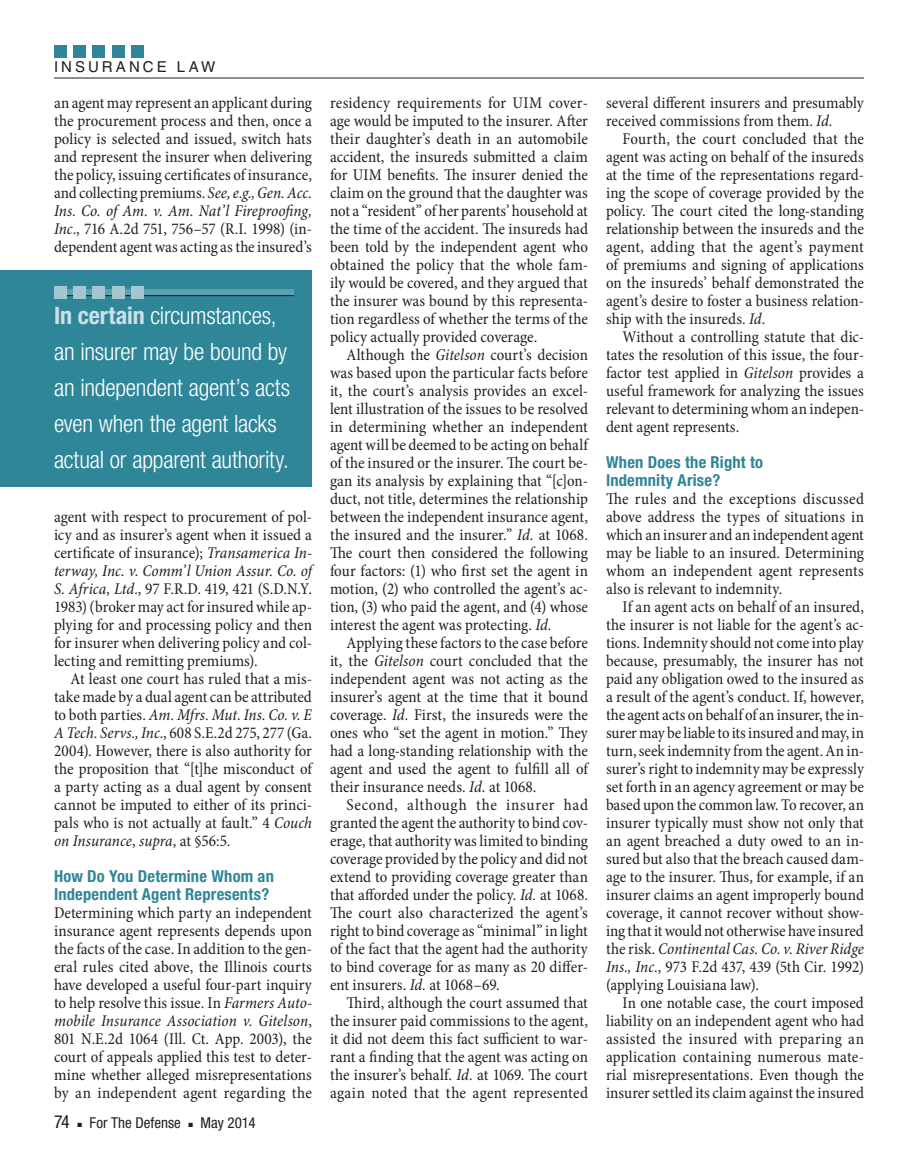
<style>
.page{position:relative;width:918px;height:1175px;background:#fff}
.page>*{position:absolute;margin:0;border:0;box-sizing:border-box;transform-origin:0 0}
.pullout_LH_block{font:300 condensed 24px/36px "Helvetica Neue";letter-spacing:-.01em;color:#fff}
.t1{font:condensed 18px "Helvetica Neue";color:#231f20}
.body_para_ind{font:condensed 16.5px/18px "Minion Pro";color:#231f20;text-align:justify}
.body_para_ind_tighte{font:condensed 16.5px/18px "Minion Pro";letter-spacing:-.005em;color:#231f20;text-align:justify}
.body_no_ind{font:condensed 16.5px/18px "Minion Pro";letter-spacing:.005em;color:#231f20;text-align:justify}
.body_no_ind_tighter{font:condensed 16.5px/18px "Minion Pro";letter-spacing:-.005em;color:#231f20;text-align:justify}
.subhead_1{font:700 condensed 16.5px/18px "Helvetica Neue";letter-spacing:.015em;color:#2f8699}
.t2{font:condensed 15px "Helvetica Neue";color:#231f20}
.t3{font:15px "Helvetica";letter-spacing:.2em;color:#231f20}
.s1{font-style:italic}
.s2{font-weight:700;color:#cde0e7}
</style>
<div class="page">
<hr style="left:54px;top:78px;width:810px;height:1px;background:#231f20">
<div style="left:54px;top:45px;width:12px;height:12px;background:#2f8699"></div>
<div style="left:73px;top:45px;width:13px;height:12px;background:#2f8699"></div>
<div style="left:93px;top:45px;width:12px;height:12px;background:#2f8699"></div>
<div style="left:112px;top:45px;width:13px;height:12px;background:#2f8699"></div>
<div style="left:132px;top:45px;width:12px;height:12px;background:#2f8699"></div>
<div style="left:0;top:270px;width:312px;height:216px;background:#2f8699"></div>
<div style="left:54px;top:290px;width:240px;height:6px;background:#609faf"></div>
<hr style="left:54px;top:295px;width:240px;height:1px;background:#231f20">
<div style="left:54px;top:286px;width:12px;height:13px;background:#a3c6d1"></div>
<div style="left:73px;top:286px;width:13px;height:13px;background:#a3c6d1"></div>
<div style="left:93px;top:286px;width:12px;height:13px;background:#a3c6d1"></div>
<div style="left:112px;top:286px;width:13px;height:13px;background:#a3c6d1"></div>
<div style="left:132px;top:286px;width:12px;height:13px;background:#a3c6d1"></div>
<p class="t3" style="left:54px;top:58px;width:163px">INSURANCE LAW</p>
<p class="body_no_ind_tighter" style="left:54px;top:94px;width:260px">an agent may represent an applicant during the procurement process and then, once a policy is selected and issued, switch hats and represent the insurer when delivering the policy, issuing certificates of insurance, and collecting premiums. <span class="s1">See, e.g., Gen. Acc.<br>Ins. Co. of Am. v. Am. Nat’l Fireproofing, Inc.</span>, 716 A.2d 751, 756–57 (R.I. 1998) (in&shy;dependent agent was acting as the insured’s</p>
<p class="pullout_LH_block" style="left:54px;top:297px;width:238px"><span class="s2">In certain</span> circumstances, an insurer may be bound by an independent agent’s acts even when the agent lacks actual or apparent authority.</p>
<p class="body_no_ind_tighter" style="left:54px;top:508px;width:260px">agent with respect to procurement of pol&shy;icy and as insurer’s agent when it issued a certificate of insurance); <span class="s1">Transamerica In&shy;terway, Inc. v. Comm’l Union Assur. Co. of S. Africa, Ltd.</span>, 97 F.R.D. 419, 421 (S.D.N.Y.<br>1983) (broker may act for insured while ap&shy;plying for and processing policy and then for insurer when delivering policy and col&shy;lecting and remitting premiums).</p>
<p class="body_para_ind" style="left:54px;top:670px;width:260px;text-indent:16px">At least one court has ruled that a mis&shy;take made by a dual agent can be attributed to both parties. <span class="s1">Am. Mfrs. Mut. Ins. Co. v. E A Tech. Servs., Inc.</span>, 608 S.E.2d 275, 277 (Ga.<br>2004). However, there is also authority for the proposition that “[t]he misconduct of a party acting as a dual agent by consent cannot be imputed to either of its princi&shy;pals who is not actually at fault.” 4 <span class="s1">Couch on Insurance</span>, <span class="s1">supra</span>, at §56:5.</p>
<p class="subhead_1" style="left:54px;top:867px;width:221px">How Do You Determine Whom an<br>Independent Agent Represents?</p>
<p class="body_no_ind" style="left:54px;top:904px;width:260px">Determining which party an independent insurance agent represents depends upon the facts of the case. In addition to the gen&shy;eral rules cited above, the Illinois courts have developed a useful four-part inquiry to help resolve this issue. In <span class="s1">Farmers Auto&shy;mobile Insurance Association v. Gitelson</span>, 801 N.E.2d 1064 (Ill. Ct. App. 2003), the court of appeals applied this test to deter&shy;mine whether alleged misrepresentations by an independent agent regarding the</p>
<p class="t1" style="left:54px;top:1111px;width:17px">74</p>
<p class="t2" style="left:77px;top:1114px;width:105px">■ For The Defense</p>
<p class="t2" style="left:188px;top:1114px;width:69px">■ May 2014</p>
<p class="body_no_ind" style="left:330px;top:94px;width:260px">residency requirements for UIM cover&shy;age would be imputed to the insurer. After their daughter’s death in an automobile accident, the insureds submitted a claim for UIM benefits. The insurer denied the claim on the ground that the daughter was not a “resident” of her parents’ household at the time of the accident. The insureds had been told by the independent agent who obtained the policy that the whole fam&shy;ily would be covered, and they argued that the insurer was bound by this representa&shy;tion regardless of whether the terms of the policy actually provided coverage.</p>
<p class="body_para_ind_tighte" style="left:330px;top:346px;width:260px;text-indent:16px">Although the <span class="s1">Gitelson</span> court’s decision was based upon the particular facts before it, the court’s analysis provides an excel&shy;lent illustration of the issues to be resolved in determining whether an independent agent will be deemed to be acting on behalf of the insured or the insurer. The court be&shy;gan its analysis by explaining that “[c]on&shy;duct, not title, determines the relationship between the independent insurance agent, the insured and the insurer.” <span class="s1">Id.</span> at 1068.<br>The court then considered the following four factors: (1) who first set the agent in motion, (2) who controlled the agent’s ac&shy;tion, (3) who paid the agent, and (4) whose interest the agent was protecting. <span class="s1">Id.</span></p>
<p class="body_para_ind" style="left:330px;top:634px;width:260px;text-indent:16px">Applying these factors to the case before it, the <span class="s1">Gitelson</span> court concluded that the independent agent was not acting as the insurer’s agent at the time that it bound coverage. <span class="s1">Id.</span> First, the insureds were the ones who “set the agent in motion.” They had a long-standing relationship with the agent and used the agent to fulfill all of their insurance needs. <span class="s1">Id.</span> at 1068.</p>
<p class="body_para_ind" style="left:330px;top:796px;width:260px;text-indent:16px">Second, although the insurer had granted the agent the authority to bind cov&shy;erage, that authority was limited to binding coverage provided by the policy and did not extend to providing coverage greater than that afforded under the policy. <span class="s1">Id.</span> at 1068.<br>The court also characterized the agent’s right to bind coverage as “minimal” in light of the fact that the agent had the authority to bind coverage for as many as 20 differ&shy;ent insurers. <span class="s1">Id.</span> at 1068–69.</p>
<p class="body_para_ind" style="left:330px;top:994px;width:260px;text-indent:16px">Third, although the court assumed that the insurer paid commissions to the agent, it did not deem this fact sufficient to war&shy;rant a finding that the agent was acting on the insurer’s behalf. <span class="s1">Id.</span> at 1069. The court again noted that the agent represented</p>
<p class="body_para_ind" style="left:606px;top:94px;width:259px">several different insurers and presumably received commissions from them. <span class="s1">Id.</span></p>
<p class="body_para_ind" style="left:606px;top:130px;width:260px;text-indent:16px">Fourth, the court concluded that the agent was acting on behalf of the insureds at the time of the representations regard&shy;ing the scope of coverage provided by the policy. The court cited the long-standing relationship between the insureds and the agent, adding that the agent’s payment of premiums and signing of applications on the insureds’ behalf demonstrated the agent’s desire to foster a business relation&shy;ship with the insureds. <span class="s1">Id.</span></p>
<p class="body_para_ind" style="left:606px;top:328px;width:260px;text-indent:16px">Without a controlling statute that dic&shy;tates the resolution of this issue, the four&shy;factor test applied in <span class="s1">Gitelson</span> provides a useful framework for analyzing the issues relevant to determining whom an indepen&shy;dent agent represents.</p>
<p class="subhead_1" style="left:606px;top:453px;width:159px">When Does the Right to<br>Indemnity Arise?</p>
<p class="body_no_ind" style="left:606px;top:490px;width:260px">The rules and the exceptions discussed above address the types of situations in which an insurer and an independent agent may be liable to an insured. Determining whom an independent agent represents also is relevant to indemnity.</p>
<p class="body_para_ind_tighte" style="left:606px;top:598px;width:260px;text-indent:16px">If an agent acts on behalf of an insured, the insurer is not liable for the agent’s ac&shy;tions. Indemnity should not come into play because, presumably, the insurer has not paid any obligation owed to the insured as a result of the agent’s conduct. If, however, the agent acts on behalf of an insurer, the in&shy;surer may be liable to its insured and may, in turn, seek indemnity from the agent. An in&shy;surer’s right to indemnity may be expressly set forth in an agency agreement or may be based upon the common law. To recover, an insurer typically must show not only that an agent breached a duty owed to an in&shy;sured but also that the breach caused dam&shy;age to the insurer. Thus, for example, if an insurer claims an agent improperly bound coverage, it cannot recover without show&shy;ing that it would not otherwise have insured the risk. <span class="s1">Continental Cas. Co. v. River Ridge Ins., Inc.</span>, 973 F.2d 437, 439 (5th Cir. 1992) (applying Louisiana law).</p>
<p class="body_para_ind" style="left:606px;top:994px;width:260px;text-indent:16px">In one notable case, the court imposed liability on an independent agent who had assisted the insured with preparing an application containing numerous mate&shy;rial misrepresentations. Even though the insurer settled its claim against the insured</p>
</div>
